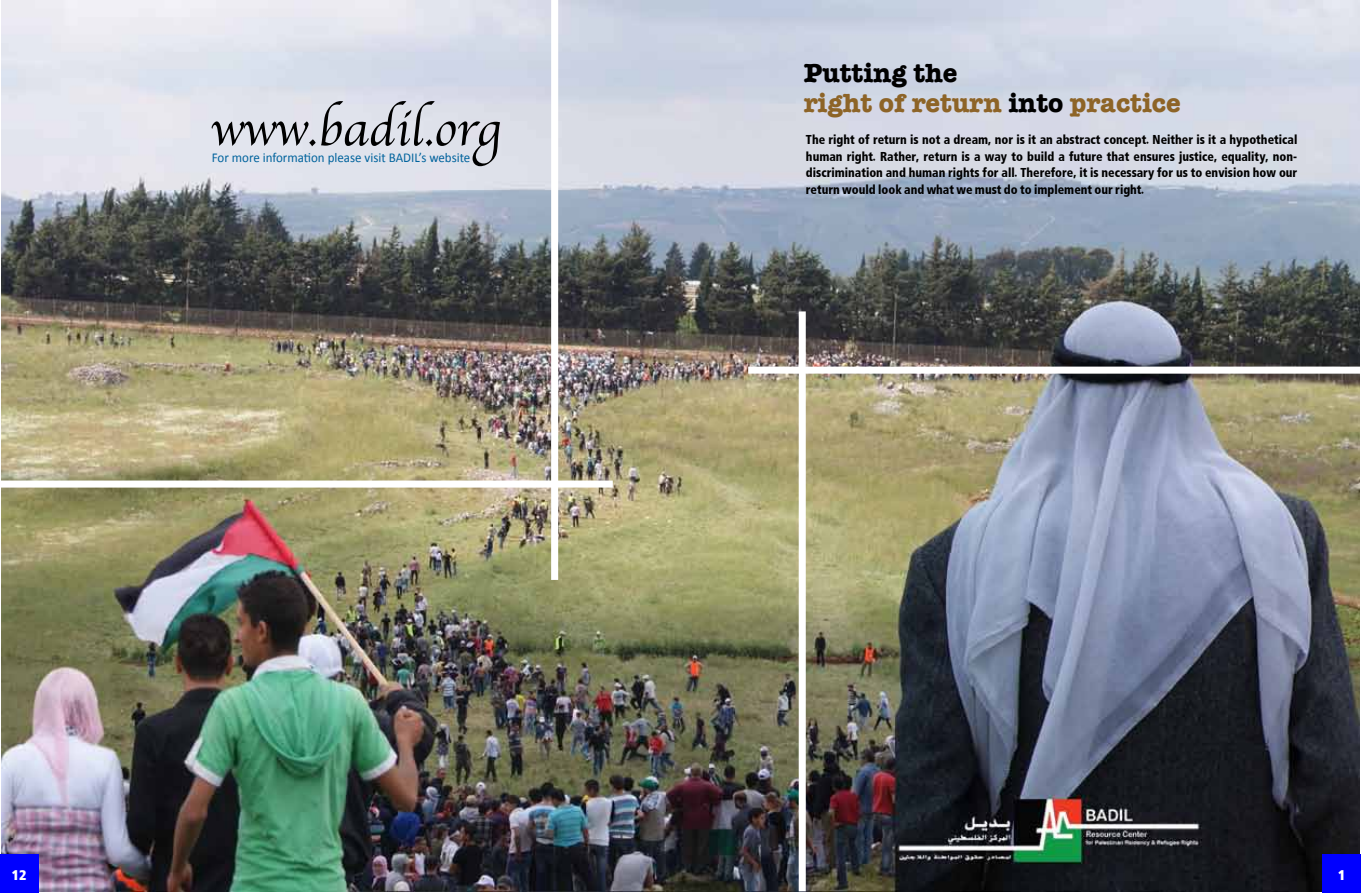
<style>
.page{position:relative;width:1361px;height:893px;background:#fff}
.page>*{position:absolute;margin:0;border:0;box-sizing:border-box;transform-origin:0 0}
.t1{font:51.15px "Apple Chancery";color:#000}
.t2{font:700 27px/30px "American Typewriter";color:#8d6427}
.t3{font:700 18px "Ayyam Head";color:#fff}
.t4{font:500 16.5px/33px "Ayyam Head";color:#000;scale:.94 1}
.t5{font:13.5px "Calibri";color:#00639d;scale:.96 1}
.s1{color:#000}
</style>
<div class="page">
<img style="left:1px;top:0;width:1359px;height:892px">
<div style="left:0;top:480px;width:613px;height:8px;background:#fff"></div>
<div style="left:551px;top:0;width:7px;height:580px;background:#fff"></div>
<div style="left:799px;top:311px;width:7px;height:580px;background:#fff"></div>
<div style="left:748px;top:367px;width:613px;height:7px;background:#fff"></div>
<div style="left:0;top:855px;width:38px;height:38px;background:#00f"></div>
<div style="left:1322px;top:855px;width:39px;height:38px;background:#00f"></div>
<h1 class="t1" style="left:211px;top:88px;width:291px">www.badil.org</h1>
<p class="t5" style="left:212px;top:149px;width:271px">For more information please visit BADILs’ website</p>
<p class="t3" style="left:12px;top:865px;width:16px">12</p>
<h2 class="t2" style="left:804px;top:57px;width:379px"><span class="s1">Putting the<br></span>right of return <span class="s1">into</span> practice</h2>
<p class="t4" style="left:806px;top:123px;width:524px">The right of return is not a dream, nor anitis abstract concept. Neither aitis hypothetical discrimination and human rights for all. Therefore isit, necessary for us to envision how our</p>
<p class="t4" style="left:806px;top:140px;width:524px">human right. Rather, return ais way to build a future that ensures justice, equality, non&shy;returnwouldlookandwhatwemustdotoimplementourright.</p>
<p class="t3" style="left:1338px;top:865px;width:9px">1</p>
</div>
